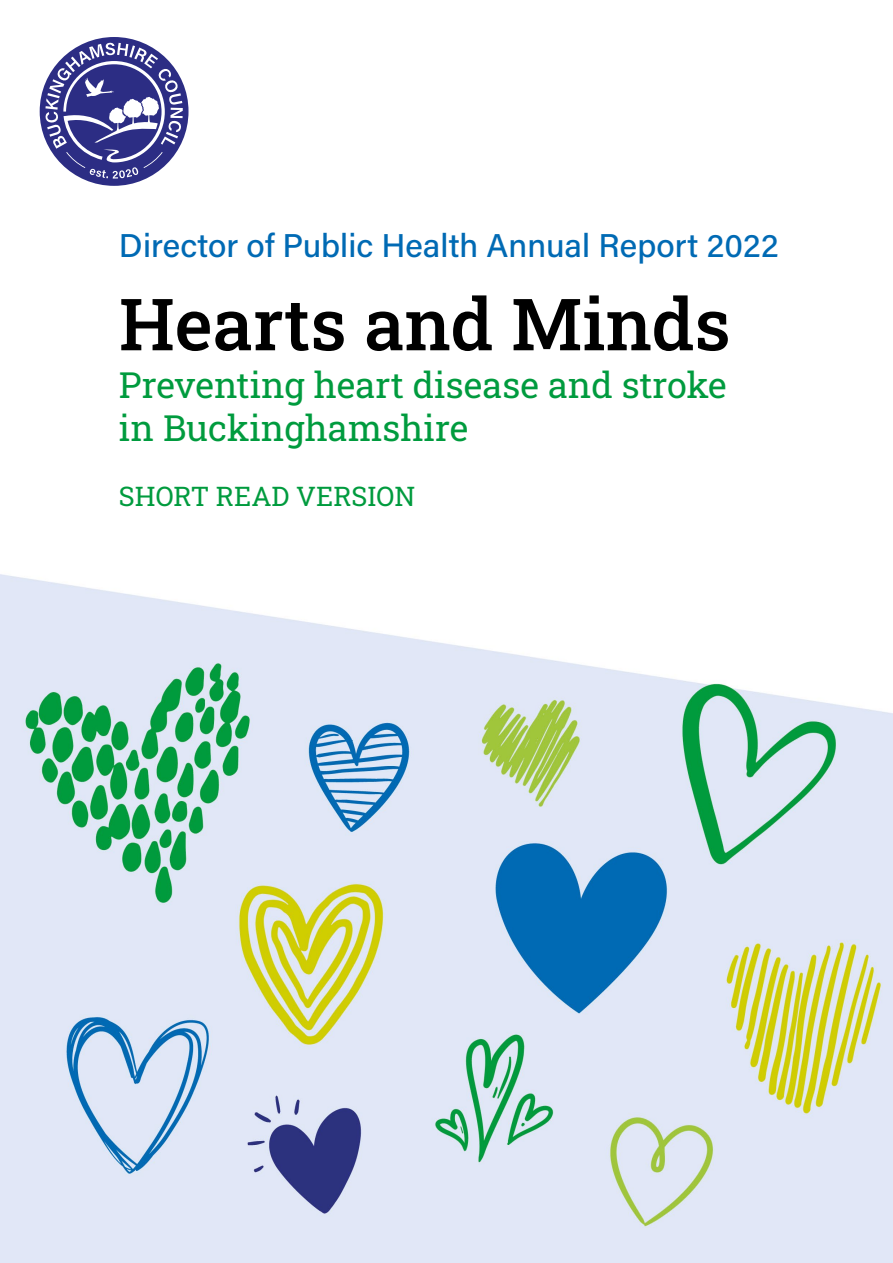
<style>
.page{position:relative;width:893px;height:1263px;background:#fff}
.page>*{position:absolute;margin:0;border:0;box-sizing:border-box;transform-origin:0 0}
.t1{font:72px "Roboto Slab";color:#000}
.t2{font:36px/43.2px "Roboto Slab";color:#009b3e}
.t3{font:33px "Acumin Variable Concept";color:#006ab4}
.t4{font:27px "Roboto Slab";color:#009b3e}
</style>
<div class="page">
<img style="left:0;top:37px;width:893px;height:1226px">
<div style="left:40px;top:37px;width:149px;height:149px;background:#2c2d84;border-radius:50%"></div>
<svg style="left:45px;top:43px;width:138px;height:136px"></svg>
<p class="t3" style="left:119px;top:223px;width:661px">Director of Public Health Annual Report 2022</p>
<p class="t1" style="left:119px;top:275px;width:613px">Hearts and Minds</p>
<p class="t2" style="left:119px;top:362px;width:609px">Preventing heart disease and stroke in Buckinghamshire</p>
<p class="t4" style="left:119px;top:477px;width:298px">SHORT READ VERSION</p>
</div>
